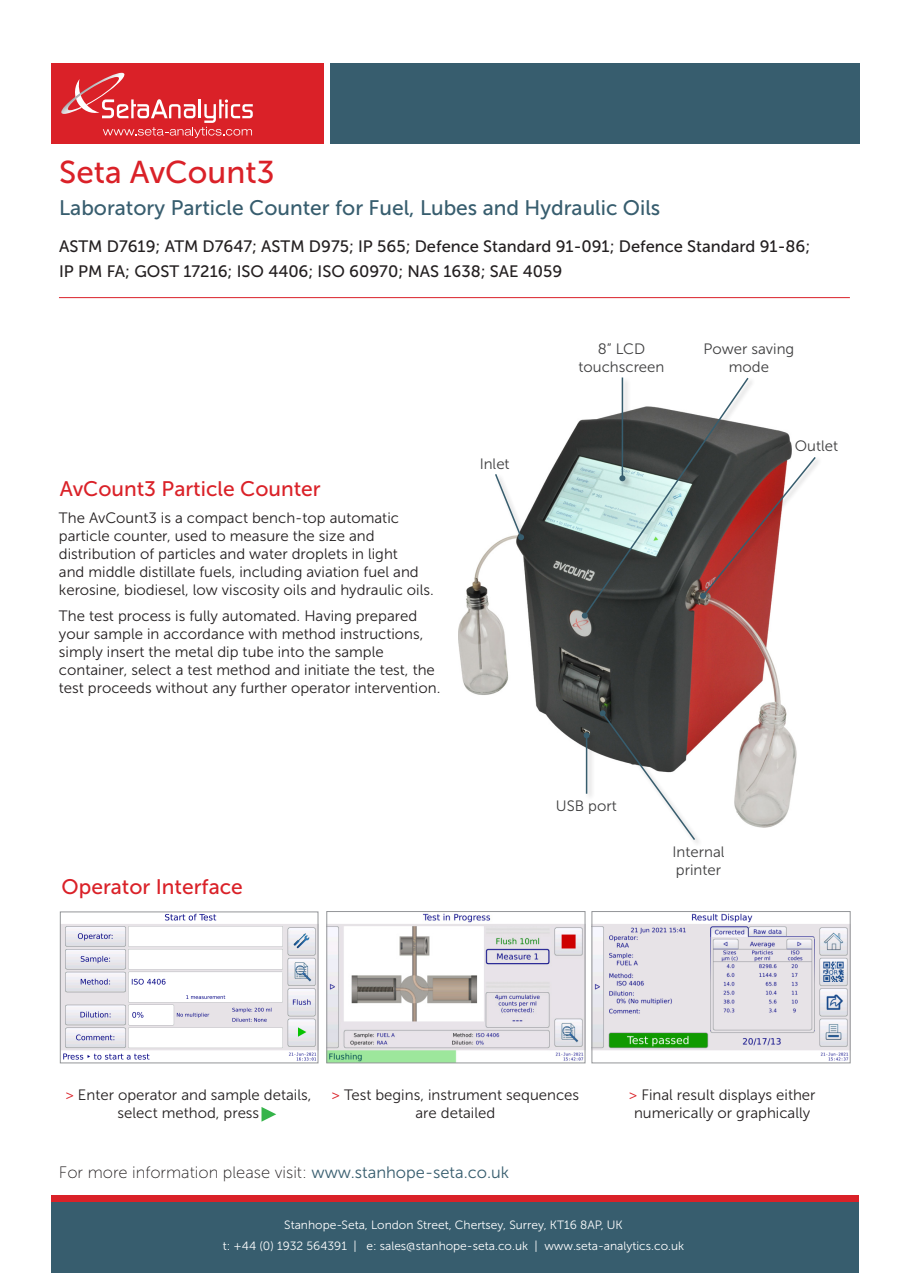
<style>
.page{position:relative;width:910px;height:1280px;background:#fff}
.page>*{position:absolute;margin:0;border:0;box-sizing:border-box;transform-origin:0 0}
.t1{font:31.5px "Museo Sans 500";color:#da2128}
.t2{font:21px "Museo Sans 500";color:#375d6e}
.BODY{font:21px "Museo Sans 500";color:#da2128}
.t3{font:16.5px/25.5px "Museo Sans 500";color:#231f20}
.t4{font:16.5px "Museo Sans 100";color:#231f20}
.Heading_1{font:15px/18px "Museo Sans 300";color:#231f20}
.BULLETS{font:15px/18px "Museo Sans 300";color:#231f20;text-align:center}
.BULLETS-2{font:15px/18px "Museo Sans 300";color:#3e3e3f;text-align:center}
.BODY-2{font:12px "Museo Sans 300";color:#fff}
.s1{color:#da2128}
.s2{font-family:"Museo Sans 300";color:#375d6e}
</style>
<div class="page">
<img style="left:458px;top:420px;width:339px;height:408px">
<div style="left:330px;top:63px;width:529px;height:81px;background:#375d6e"></div>
<div style="left:51px;top:63px;width:273px;height:81px;background:#da2128"></div>
<img style="left:61px;top:73px;width:64px;height:41px">
<svg style="left:73px;top:79px;width:180px;height:59px"></svg>
<div style="left:51px;top:1195px;width:808px;height:77px;background:#375d6e"></div>
<div style="left:51px;top:1195px;width:808px;height:6px;background:#da2128"></div>
<hr style="left:59px;top:297px;width:791px;height:1px;background:#da2128">
<svg style="left:261px;top:1107px;width:15px;height:15px"></svg>
<img style="left:62px;top:914px;width:254px;height:147px">
<div style="left:60px;top:912px;width:258px;height:151px;border:1px solid #939598"></div>
<img style="left:328px;top:913px;width:255px;height:148px">
<div style="left:326px;top:911px;width:259px;height:152px;border:1px solid #939598"></div>
<img style="left:594px;top:913px;width:254px;height:148px">
<div style="left:592px;top:911px;width:258px;height:152px;border:1px solid #939598"></div>
<div style="left:582px;top:731px;width:15px;height:70px;background:#231f20;opacity:.29"></div>
<hr style="left:586px;top:735px;width:1px;height:59px;background:#375d6e">
<svg style="left:584px;top:732px;width:6px;height:6px"></svg>
<div style="left:598px;top:709px;width:104px;height:138px;background:#231f20;opacity:.29"></div>
<svg style="left:599px;top:710px;width:98px;height:132px"></svg>
<div style="left:580px;top:377px;width:175px;height:249px;background:#231f20;opacity:.29"></div>
<div style="left:494px;top:473px;width:38px;height:75px;background:#231f20;opacity:.29"></div>
<svg style="left:494px;top:472px;width:30px;height:69px"></svg>
<svg style="left:581px;top:377px;width:236px;height:242px"></svg>
<p class="t1" style="left:59px;top:155px;width:217px">Seta AvCount3</p>
<p class="t2" style="left:59px;top:196px;width:603px">Laboratory Particle Counter for Fuel, Lubes and Hydraulic Oils</p>
<p class="t3" style="left:59px;top:233px;width:753px">ASTM D7619; ATM D7647; ASTM D975; IP 565; Defence Standard 91-091; Defence Standard 91-86;<br>IP PM FA; GOST 17216; ISO 4406; ISO 60970; NAS 1638; SAE 4059</p>
<p class="BODY" style="left:60px;top:477px;width:262px">AvCount3 Particle Counter</p>
<p class="Heading_1" style="left:59px;top:508px;width:376px">The AvCount3 is a compact bench-top automatic particle counter, used to measure the size and distribution of particles and water droplets in light<br>and middle distillate fuels, including aviation fuel and kerosine, biodiesel, low viscosity oils and hydraulic oils.</p>
<p class="Heading_1" style="left:59px;top:607px;width:383px">The test process is fully automated. Having prepared your sample in accordance with method instructions, simply insert the metal dip tube into the sample container, select a test method and initiate the test, the test proceeds without any further operator intervention.</p>
<p class="BULLETS-2" style="left:480px;top:454px;width:32px">Inlet</p>
<p class="BODY" style="left:62px;top:875px;width:183px">Operator Interface</p>
<p class="BULLETS-2" style="left:578px;top:340px;width:87px">8” LCD touchscreen</p>
<p class="BULLETS-2" style="left:704px;top:340px;width:92px">Power saving mode</p>
<p class="BULLETS-2" style="left:795px;top:436px;width:45px">Outlet</p>
<p class="BULLETS-2" style="left:556px;top:797px;width:62px">USB port</p>
<p class="BULLETS-2" style="left:672px;top:843px;width:54px;text-align:left">Internal printer</p>
<p class="BULLETS" style="left:65px;top:1086px;width:248px"><span class="s1">&gt;</span> Enter operator and sample details, select method, press</p>
<p class="BULLETS" style="left:331px;top:1086px;width:249px"><span class="s1">&gt;</span> Test begins, instrument sequences are detailed</p>
<p class="BULLETS" style="left:629px;top:1086px;width:188px"><span class="s1">&gt;</span> Final result displays either numerically or graphically</p>
<p class="t4" style="left:59px;top:1164px;width:452px">For more information please visit: <span class="s2">www.stanhope-seta.co.uk</span></p>
<p class="BODY-2" style="left:284px;top:1218px;width:340px">Stanhope-Seta, London Street, Chertsey, Surrey, KT16 8AP, UK</p>
<p class="BODY-2" style="left:223px;top:1239px;width:463px">t: +44 (0) 1932 564391 | e: sales@stanhope-seta.co.uk | www.seta-analytics.co.uk</p>
</div>
